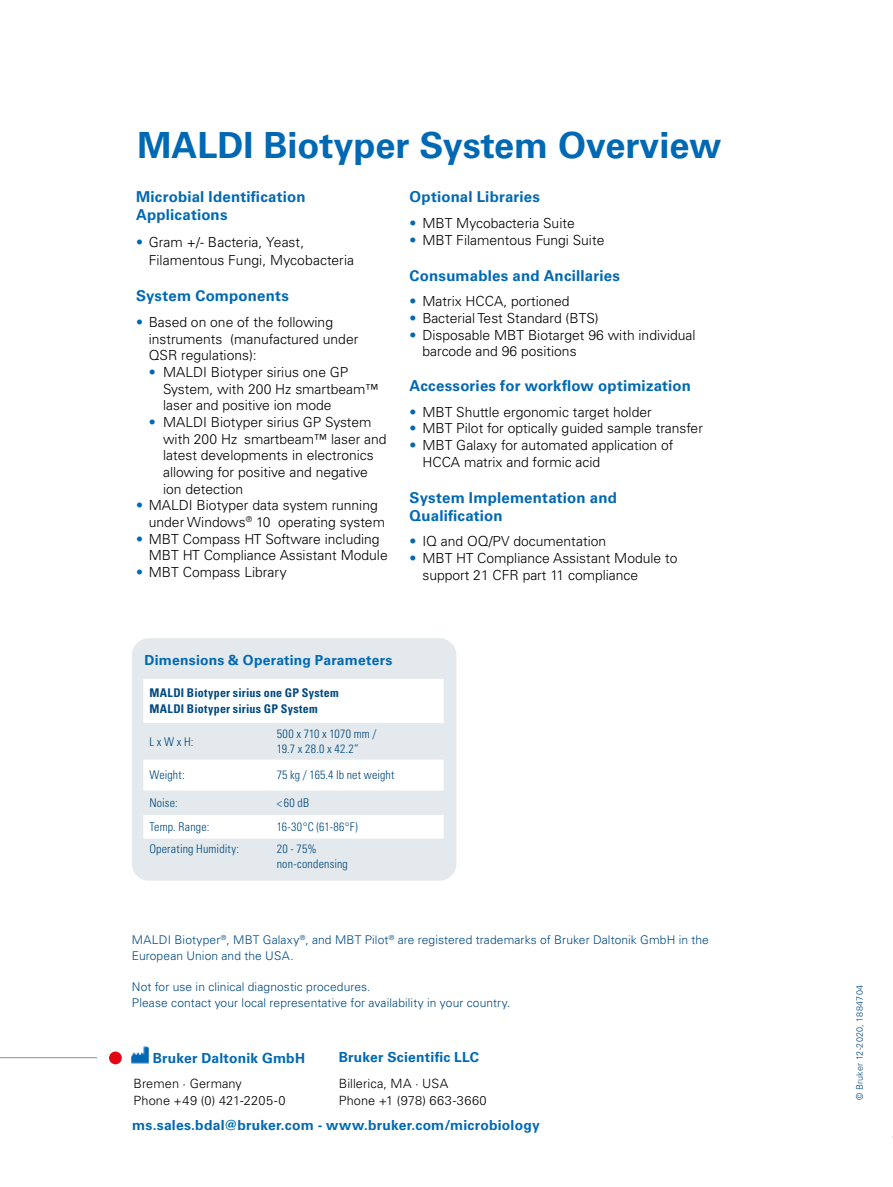
<style>
.page{position:relative;width:893px;height:1187px;background:#fff}
.page>*{position:absolute;margin:0;border:0;box-sizing:border-box;transform-origin:0 0}
.t1{font:700 36px "Univers LT Std";color:#0069b4}
.t2{font:700 15px/18px "Univers LT Std";letter-spacing:.015em;color:#0069b4}
.t3{font:300 13.8px/16.6px "Univers LT Std";color:#000}
.t4{font:700 13.8px "Univers LT Std";letter-spacing:.015em;color:#0069b4}
.t5{font:300 12.75px/17px "Univers LT Std";letter-spacing:.01em;color:#000}
.t6{font:300 12px/15.8px "Univers LT Std";letter-spacing:.01em;color:#00497f}
.t7{font:300 condensed 12px/15.8px "Univers LT Std";letter-spacing:.015em;color:#00497f}
.t8{font:700 condensed 12px/15.8px "Univers LT Std";letter-spacing:.02em;color:#00497f}
.t9{font:300 9px "Univers LT Std";letter-spacing:.02em;color:#00497f}
.s1{color:#0069b4}
</style>
<div class="page">
<hr style="left:0;top:1057px;width:97px;height:1px;background:#83929b">
<div style="left:109px;top:1051px;width:13px;height:13px;background:#e30613;border-radius:50%"></div>
<img style="left:131px;top:1046px;width:18px;height:18px">
<div style="left:132px;top:638px;width:324px;height:242px;background:#e3e9ec;border-radius:17px"></div>
<div style="left:143px;top:679px;width:301px;height:44px;background:#fff"></div>
<svg style="left:143px;top:790px;width:301px;height:49px"></svg>
<div style="left:143px;top:759px;width:301px;height:31px;background:#fff"></div>
<h1 class="t1" style="left:137px;top:124px;width:586px">MALDI Biotyper System Overview</h1>
<p class="t2" style="left:136px;top:188px;width:171px">Microbial Identification<br>Applications</p>
<p class="t3" style="left:149px;top:233px;width:207px;line-height:18px;text-indent:-13px"><span class="s1">•</span> Gram +/- Bacteria, Yeast,<br>Filamentous Fungi, Mycobacteria</p>
<p class="t2" style="left:136px;top:287px;width:154px">System Components</p>
<p class="t3" style="left:149px;top:314px;width:211px;text-indent:-13px"><span class="s1">•</span> Based on one of the following instruments (manufactured under<br>QSR regulations):</p>
<p class="t3" style="left:163px;top:364px;width:217px;text-indent:-14px"><span class="s1">•</span> MALDI Biotyper sirius one GP<br>System, with 200 Hz smartbeam™ laser and positive ion mode</p>
<p class="t3" style="left:163px;top:414px;width:225px;text-indent:-14px"><span class="s1">•</span> MALDI Biotyper sirius GP System with 200 Hz smartbeam™ laser and latest developments in electronics allowing for positive and negative ion detection</p>
<p class="t3" style="left:149px;top:497px;width:238px;text-indent:-13px"><span class="s1">•</span> MALDI Biotyper data system running under Windows<sup>®</sup> 10 operating system</p>
<p class="t3" style="left:149px;top:530px;width:240px;text-indent:-13px"><span class="s1">•</span> MBT Compass HT Software including<br>MBT HT Compliance Assistant Module</p>
<p class="t3" style="left:136px;top:563px;width:152px"><span class="s1">•</span> MBT Compass Library</p>
<p class="t2" style="left:410px;top:188px;width:132px">Optional Libraries</p>
<p class="t3" style="left:410px;top:215px;width:167px"><span class="s1">•</span> MBT Mycobacteria Suite</p>
<p class="t3" style="left:410px;top:231px;width:196px"><span class="s1">•</span> MBT Filamentous Fungi Suite</p>
<p class="t2" style="left:410px;top:266px;width:212px">Consumables and Ancillaries</p>
<p class="t3" style="left:410px;top:293px;width:162px"><span class="s1">•</span> Matrix HCCA, portioned</p>
<p class="t3" style="left:410px;top:310px;width:191px"><span class="s1">•</span> Bacterial Test Standard (BTS)</p>
<p class="t3" style="left:422px;top:326px;width:275px;text-indent:-13px"><span class="s1">•</span> Disposable MBT Biotarget 96 with individual barcode and 96 positions</p>
<p class="t2" style="left:410px;top:377px;width:283px">Accessories for workflow optimization</p>
<p class="t3" style="left:410px;top:403px;width:244px"><span class="s1">•</span> MBT Shuttle ergonomic target holder</p>
<p class="t3" style="left:410px;top:420px;width:295px"><span class="s1">•</span> MBT Pilot for optically guided sample transfer</p>
<p class="t3" style="left:422px;top:436px;width:253px;text-indent:-13px"><span class="s1">•</span> MBT Galaxy for automated application of<br>HCCA matrix and formic acid</p>
<p class="t2" style="left:410px;top:488px;width:209px">System Implementation and<br>Qualification</p>
<p class="t3" style="left:410px;top:533px;width:198px"><span class="s1">•</span> IQ and OQ/PV documentation</p>
<p class="t3" style="left:422px;top:549px;width:257px;text-indent:-13px"><span class="s1">•</span> MBT HT Compliance Assistant Module to support 21 CFR part 11 compliance</p>
<p class="t4" style="left:145px;top:652px;width:249px">Dimensions &amp; Operating Parameters</p>
<p class="t8" style="left:149px;top:685px;width:191px">MALDI Biotyper sirius one GP System<br>MALDI Biotyper sirius GP System</p>
<p class="t7" style="left:149px;top:733px;width:46px">L x W x H:</p>
<p class="t7" style="left:277px;top:725px;width:101px">500 x 710 x 1070 mm /<br>19.7 x 28.0 x 42.2”</p>
<p class="t7" style="left:149px;top:767px;width:37px">Weight:</p>
<p class="t7" style="left:277px;top:767px;width:119px">75 kg / 165.4 lb net weight</p>
<p class="t7" style="left:149px;top:794px;width:30px">Noise:</p>
<p class="t7" style="left:277px;top:794px;width:34px">&lt;60 dB</p>
<p class="t7" style="left:149px;top:819px;width:62px">Temp. Range:</p>
<p class="t7" style="left:277px;top:819px;width:82px">16-30°C (61-86°F)</p>
<p class="t7" style="left:149px;top:840px;width:91px">Operating Humidity:</p>
<p class="t7" style="left:277px;top:840px;width:73px">20 - 75% non-condensing</p>
<p class="t6" style="left:132px;top:931px;width:579px">MALDI Biotyper<sup>®</sup>, MBT Galaxy<sup>®</sup>, and MBT Pilot<sup>®</sup> are registered trademarks of Bruker Daltonik GmbH in the<br>European Union and the USA.</p>
<p class="t6" style="left:132px;top:979px;width:380px">Not for use in clinical diagnostic procedures.<br>Please contact your local representative for availability in your country.</p>
<p class="t4" style="left:339px;top:1048px;width:142px">Bruker Scientific LLC</p>
<p class="t5" style="left:339px;top:1074px;width:149px">Billerica, MA · USA<br>Phone +1 (978) 663-3660</p>
<p class="t4" style="left:132px;top:1116px;width:409px">ms.sales.bdal@bruker.com - www.bruker.com/microbiology</p>
<p class="t4" style="left:153px;top:1049px;width:154px">Bruker Daltonik GmbH</p>
<p class="t5" style="left:134px;top:1075px;width:154px">Bremen · Germany<br>Phone +49 (0) 421-2205-0</p>
<p class="t9" style="left:854px;top:1099px;width:116px;rotate:-90deg">© Bruker 12-2020, 1884704</p>
</div>
